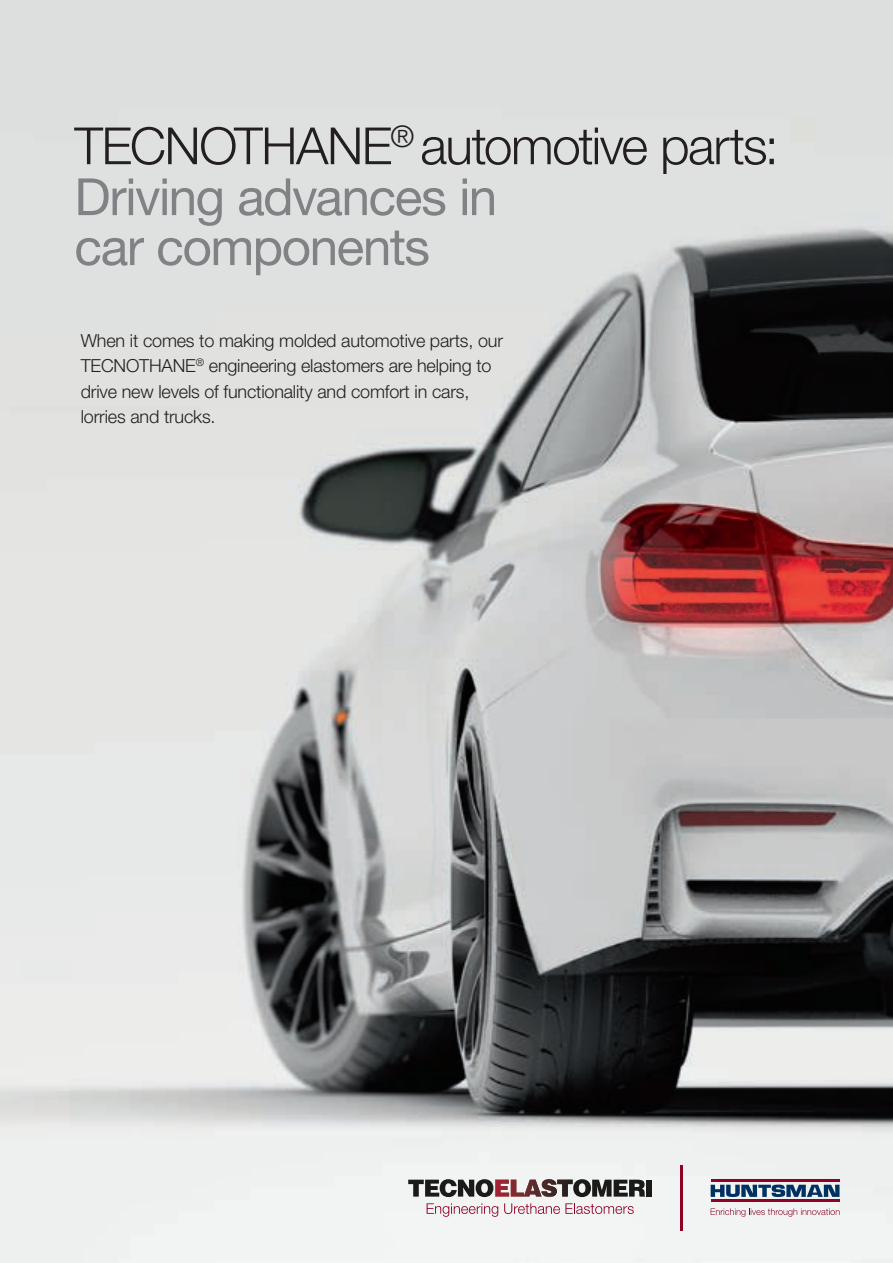
<style>
.page{position:relative;width:893px;height:1263px;background:#fff}
.page>*{position:absolute;margin:0;border:0;box-sizing:border-box;transform-origin:0 0}
.t1{font:51.3px/49.9px "Helvetica Neue LT Pro";letter-spacing:-.03em;color:#808285}
.t2{font:300 51.3px "Helvetica Neue LT Pro";letter-spacing:-.03em;color:#231f20}
.t3{font:300 18px/25.5px "Helvetica Neue LT Pro";letter-spacing:-.01em;color:#231f20}
</style>
<div class="page">
<img style="left:0;top:0;width:893px;height:1263px">
<hr style="left:680px;top:1165px;width:3px;height:66px;background:#900126">
<svg style="left:427px;top:1203px;width:71px;height:14px"></svg>
<svg style="left:504px;top:1203px;width:130px;height:11px"></svg>
<svg style="left:408px;top:1179px;width:85px;height:18px"></svg>
<img style="left:495px;top:1179px;width:78px;height:18px">
<svg style="left:573px;top:1179px;width:72px;height:18px"></svg>
<div style="left:647px;top:1180px;width:5px;height:16px;background:#1a1a18"></div>
<svg style="left:711px;top:1184px;width:128px;height:13px"></svg>
<hr style="left:711px;top:1180px;width:128px;height:2px;background:#900126">
<hr style="left:711px;top:1199px;width:128px;height:3px;background:#900126">
<svg style="left:711px;top:1208px;width:128px;height:9px"></svg>
<h1 class="t2" style="left:74px;top:115px;width:706px">TECNOTHANE<sup>®</sup> automotive parts:</h1>
<h1 class="t1" style="left:74px;top:171px;width:424px">Driving advances in car components</h1>
<p class="t3" style="left:81px;top:327px;width:424px">When it comes to making molded automotive parts, our TECNOTHANE<sup>®</sup> engineering elastomers are helping to drive new levels of functionality and comfort in cars, lorries and trucks.</p>
</div>
